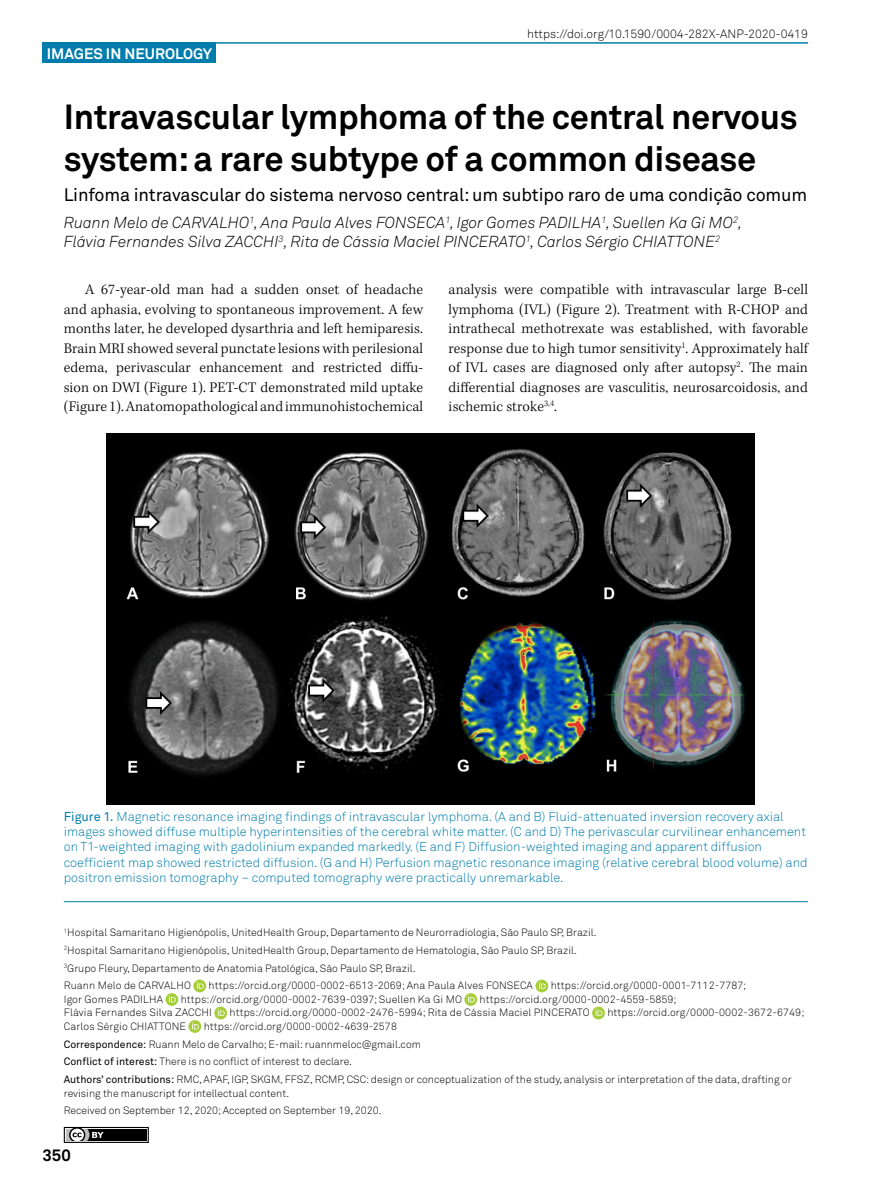
<style>
.page{position:relative;width:893px;height:1191px;background:#fff}
.page>*{position:absolute;margin:0;border:0;box-sizing:border-box;transform-origin:0 0}
.t1{font:700 34.5px/41.4px "Akkurat Pro";letter-spacing:-.01em;color:#000}
.t2{font:18px "Akkurat Pro";letter-spacing:-.01em;color:#000}
.t3{font:700 16.5px "Akkurat Pro";color:#000}
.t4{font:italic 15.75px/18.9px "Akkurat Light Pro";color:#000}
.t5{font:300 15px/19.5px "Kepler Std";letter-spacing:.01em;color:#000;text-align:justify}
.t6{font:700 15px "Akkurat Pro";color:#fff}
.t7{font:12.75px/15.3px "Akkurat Light Pro";color:#007dac}
.t8{font:12px "Akkurat Light Pro";color:#000}
.t9{font:10.5px/17.7px "Akkurat Light Pro";color:#000}
.s1{font-family:"Akkurat Pro"}
</style>
<div class="page">
<hr style="left:43px;top:42px;width:765px;height:2px;background:#007dac">
<div style="left:43px;top:43px;width:173px;height:20px;background:#007dac"></div>
<hr style="left:64px;top:901px;width:744px;height:1px;background:#007dac">
<svg style="left:193px;top:979px;width:13px;height:13px"></svg>
<svg style="left:197px;top:982px;width:7px;height:7px"></svg>
<svg style="left:535px;top:979px;width:13px;height:13px"></svg>
<svg style="left:539px;top:982px;width:7px;height:7px"></svg>
<svg style="left:166px;top:993px;width:12px;height:13px"></svg>
<svg style="left:169px;top:995px;width:7px;height:7px"></svg>
<svg style="left:464px;top:993px;width:13px;height:13px"></svg>
<svg style="left:468px;top:995px;width:7px;height:7px"></svg>
<svg style="left:214px;top:1006px;width:13px;height:13px"></svg>
<svg style="left:218px;top:1009px;width:7px;height:7px"></svg>
<svg style="left:592px;top:1006px;width:13px;height:13px"></svg>
<svg style="left:595px;top:1009px;width:7px;height:7px"></svg>
<svg style="left:188px;top:1020px;width:13px;height:13px"></svg>
<svg style="left:192px;top:1022px;width:7px;height:7px"></svg>
<svg style="left:66px;top:1140px;width:81px;height:1px"></svg>
<div style="left:64px;top:1127px;width:85px;height:16px;border:1px solid #000"></div>
<div style="left:66px;top:1129px;width:81px;height:11px;background:#000"></div>
<svg style="left:66px;top:1129px;width:38px;height:11px"></svg>
<img style="left:106px;top:434px;width:649px;height:370px">
<h3 class="t6" style="left:47px;top:44px;width:167px">IMAGES IN NEUROLOGY</h3>
<p class="t8" style="left:527px;top:27px;width:282px">https://doi.org/10.1590/0004-282X-ANP-2020-0419</p>
<h1 class="t1" style="left:64px;top:97px;width:736px">Intravascular lymphoma of the central nervous system: a rare subtype of a common disease</h1>
<h2 class="t2" style="left:64px;top:184px;width:745px">Linfoma intravascular do sistema nervoso central: um subtipo raro de uma condição comum</h2>
<h3 class="t4" style="left:64px;top:213px;width:680px">Ruann Melo de CARVALHO<sup>1</sup>, Ana Paula Alves FONSECA<sup>1</sup>, Igor Gomes PADILHA<sup>1</sup>, Suellen Ka Gi MO<sup>2</sup>,<br>Flávia Fernandes Silva ZACCHI<sup>3</sup>, Rita de Cássia Maciel PINCERATO<sup>1</sup>, Carlos Sérgio CHIATTONE<sup>2</sup></h3>
<p class="t5" style="left:64px;top:280px;width:361px;text-indent:21px">A 67-year-old man had a sudden onset of headache and aphasia, evolving to spontaneous improvement. A few months later, he developed dysarthria and left hemiparesis.<br>Brain MRI showed several punctate lesions with perilesional edema, perivascular enhancement and restricted diffu&shy;sion on DWI (Figure 1). PET-CT demonstrated mild uptake (Figure 1). Anatomopathological and immunohistochemical</p>
<p class="t5" style="left:449px;top:280px;width:361px">analysis were compatible with intravascular large B-cell lymphoma (IVL) (Figure 2). Treatment with R-CHOP and intrathecal methotrexate was established, with favorable response due to high tumor sensitivity<sup>1</sup>. Approximately half of IVL cases are diagnosed only after autopsy<sup>2</sup>. The main differential diagnoses are vasculitis, neurosarcoidosis, and ischemic stroke<sup>3,4</sup>.</p>
<p class="t7" style="left:64px;top:809px;width:745px"><span class="s1">Figure 1.</span> Magnetic resonance imaging findings of intravascular lymphoma. (A and B) Fluid-attenuated inversion recovery axial images showed diffuse multiple hyperintensities of the cerebral white matter. (C and D) The perivascular curvilinear enhancement on T1-weighted imaging with gadolinium expanded markedly. (E and F) Diffusion-weighted imaging and apparent diffusion coefficient map showed restricted diffusion. (G and H) Perfusion magnetic resonance imaging (relative cerebral blood volume) and positron emission tomography – computed tomography were practically unremarkable.</p>
<p class="t9" style="left:64px;top:923px;width:534px"><sup>1</sup>Hospital Samaritano Higienópolis, UnitedHealth Group, Departamento de Neurorradiologia, São Paulo SP, Brazil.<br><sup>2</sup>Hospital Samaritano Higienópolis, UnitedHealth Group, Departamento de Hematologia, São Paulo SP, Brazil.<br><sup>3</sup>Grupo Fleury, Departamento de Anatomia Patológica, São Paulo SP, Brazil.<br>Ruann Melo de CARVALHO</p>
<p class="t9" style="left:209px;top:977px;width:326px">https://orcid.org/0000-0002-6513-2069; Ana Paula Alves FONSECA</p>
<p class="t9" style="left:551px;top:977px;width:197px">https://orcid.org/0000-0001-7112-7787;</p>
<p class="t9" style="left:64px;top:990px;width:101px">Igor Gomes PADILHA</p>
<p class="t9" style="left:181px;top:990px;width:283px">https://orcid.org/0000-0002-7639-0397; Suellen Ka Gi MO</p>
<p class="t9" style="left:480px;top:990px;width:198px">https://orcid.org/0000-0002-4559-5859;</p>
<p class="t9" style="left:64px;top:1004px;width:150px">Flávia Fernandes Silva ZACCHI</p>
<p class="t9" style="left:230px;top:1004px;width:362px">https://orcid.org/0000-0002-2476-5994; Rita de Cássia Maciel PINCERATO</p>
<p class="t9" style="left:607px;top:1004px;width:198px">https://orcid.org/0000-0002-3672-6749;</p>
<p class="t9" style="left:64px;top:1017px;width:124px">Carlos Sérgio CHIATTONE</p>
<p class="t9" style="left:64px;top:1017px;width:729px;text-indent:140px">https://orcid.org/0000-0002-4639-2578<br><span class="s1">Correspondence:</span> Ruann Melo de Carvalho; E-mail: ruannmeloc@gmail.com<br><span class="s1">Conflict of interest:</span> There is no conflict of interest to declare.<br><span class="s1">Authors’ contributions:</span> RMC, APAF, IGP, SKGM, FFSZ, RCMP, CSC: design or conceptualization of the study, analysis or interpretation of the data, drafting or</p>
<p class="t9" style="left:64px;top:1084px;width:319px">revising the manuscript for intellectual content.<br>Received on September 12, 2020; Accepted on September 19, 2020.</p>
<h3 class="t3" style="left:43px;top:1145px;width:30px">350</h3>
</div>
